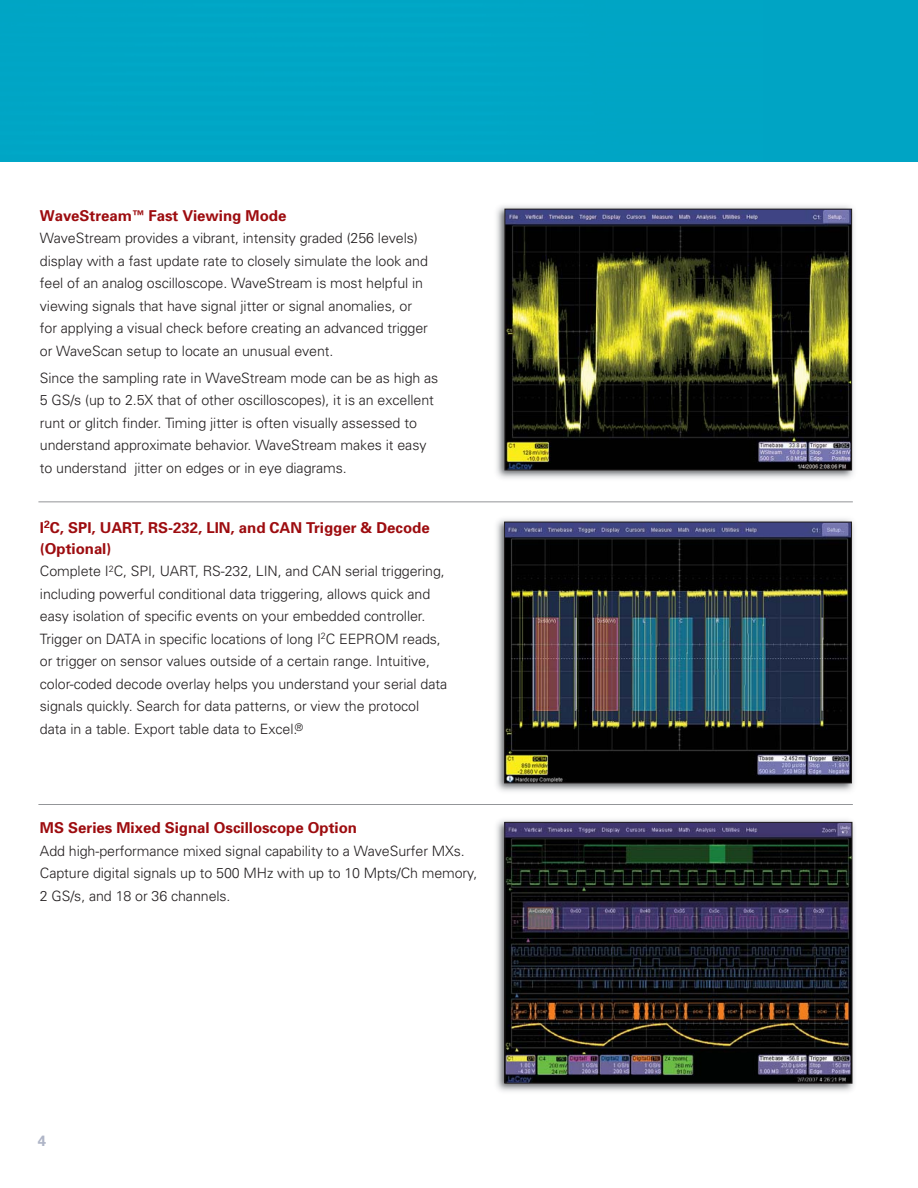
<style>
.page{position:relative;width:918px;height:1188px;background:#fff}
.page>*{position:absolute;margin:0;border:0;box-sizing:border-box;transform-origin:0 0}
.t1{font:700 15px/21px "Univers";color:#9d0c0f}
.t2{font:700 15px "Univers";color:#afb5c7}
.t3{font:300 14.25px/22.5px "Univers";letter-spacing:-.005em;color:#231f20}
.s1{font-size:12px}
</style>
<div class="page">
<div style="left:0;top:0;width:918px;height:162px;background:#00a4c4"></div>
<hr style="left:38px;top:501px;width:815px;height:1px;background:#939598">
<hr style="left:38px;top:804px;width:815px;height:1px;background:#939598">
<img style="left:496px;top:518px;width:359px;height:274px">
<img style="left:506px;top:524px;width:344px;height:257px">
<div style="left:504px;top:522px;width:348px;height:261px;border:1px solid #231f20"></div>
<img style="left:496px;top:819px;width:359px;height:273px">
<img style="left:507px;top:824px;width:343px;height:257px">
<div style="left:505px;top:822px;width:347px;height:261px;border:1px solid #231f20"></div>
<img style="left:496px;top:205px;width:358px;height:274px">
<img style="left:507px;top:211px;width:343px;height:257px">
<div style="left:505px;top:209px;width:347px;height:261px;border:1px solid #231f20"></div>
<p class="t1" style="left:40px;top:206px;width:248px">WaveStream<span class="s1">™</span> Fast Viewing Mode</p>
<p class="t3" style="left:40px;top:228px;width:390px">WaveStream provides a vibrant, intensity graded (256 levels) display with a fast update rate to closely simulate the look and feel of an analog oscilloscope. WaveStream is most helpful in viewing signals that have signal jitter or signal anomalies, or for applying a visual check before creating an advanced trigger or WaveScan setup to locate an unusual event.</p>
<p class="t3" style="left:40px;top:368px;width:400px">Since the sampling rate in WaveStream mode can be as high as 5 GS/s (up to 2.5X that of other oscilloscopes), it is an excellent runt or glitch finder. Timing jitter is often visually assessed to understand approximate behavior. WaveStream makes it easy to understand jitter on edges or in eye diagrams.</p>
<p class="t1" style="left:40px;top:518px;width:391px">I<sup>2</sup>C, SPI, UART, RS-232, LIN, and CAN Trigger &amp; Decode (Optional)</p>
<p class="t3" style="left:40px;top:561px;width:409px">Complete I<sup>2</sup>C, SPI, UART, RS-232, LIN, and CAN serial triggering, including powerful conditional data triggering, allows quick and easy isolation of specific events on your embedded controller.<br>Trigger on DATA in specific locations of long I<sup>2</sup>C EEPROM reads, or trigger on sensor values outside of a certain range. Intuitive, color-coded decode overlay helps you understand your serial data signals quickly. Search for data patterns, or view the protocol data in a table. Export table data to Excel.<sup>®</sup></p>
<p class="t1" style="left:40px;top:819px;width:319px">MS Series Mixed Signal Oscilloscope Option</p>
<p class="t3" style="left:40px;top:841px;width:439px">Add high-performance mixed signal capability to a WaveSurfer MXs.<br>Capture digital signals up to 500 MHz with up to 10 Mpts/Ch memory,<br>2 GS/s, and 18 or 36 channels.</p>
<p class="t2" style="left:38px;top:1135px;width:10px">4</p>
</div>
